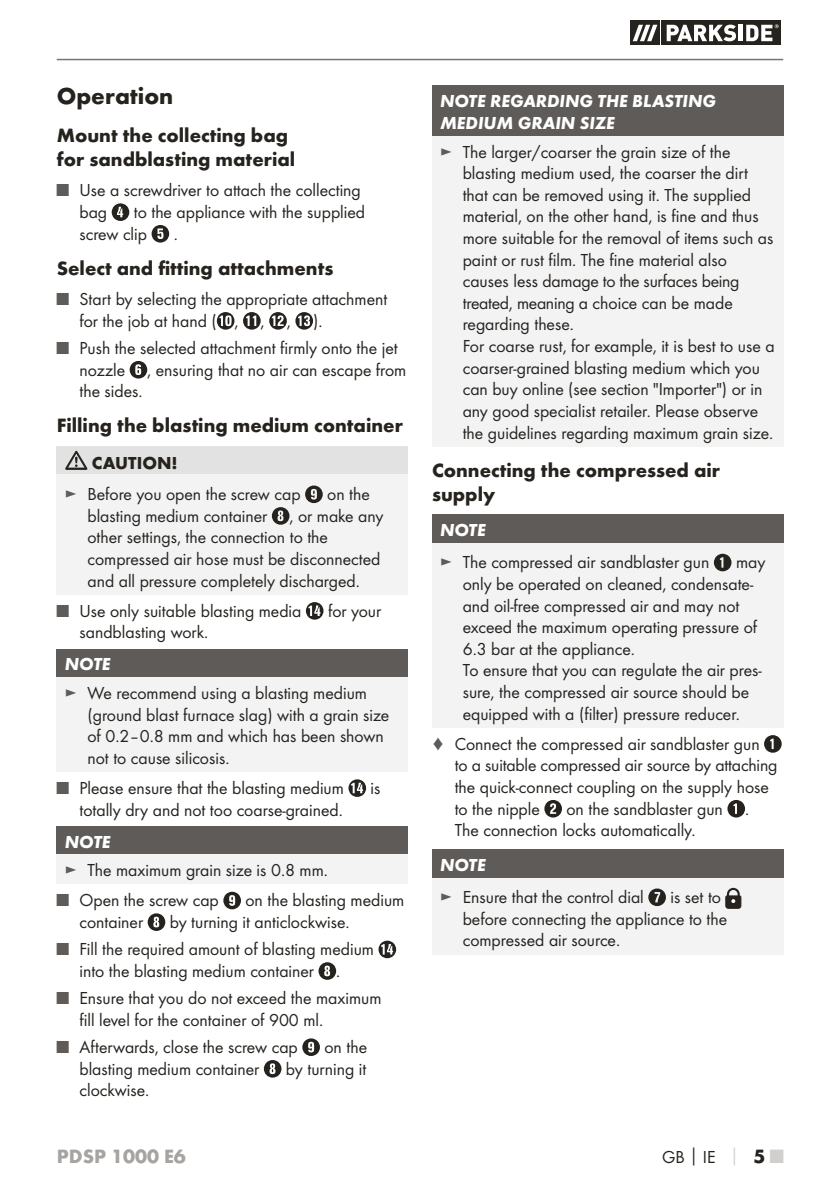
<style>
.page{position:relative;width:840px;height:1191px;background:#fff}
.page>*{position:absolute;margin:0;border:0;box-sizing:border-box;transform-origin:0 0}
.t1{font:700 24px "Futura";color:#26231f}
.t2{font:700 20px/24px "Futura";color:#26231f}
.t3{font:700 20px "Futura";color:#a7a3a1}
.t4{font:18px/21.6px "Futura Boo";color:#26231f}
.t5{font:italic 700 18px/21.6px "Futura";color:#fff}
.t6{font:700 18px "Futura";color:#26231f}
.s1{color:#5f5b58}
.s2{font-family:"Futura";font-weight:700}
.s3{font-family:"Futura";font-weight:700;color:#d1cfce}
.s4{font-family:"Futura";font-weight:700;font-size:20px}
.s5{font-family:"Futura";font-weight:700;font-size:20px;color:#d1cfce}
</style>
<div class="page">
<hr style="left:57px;top:59px;width:725px;height:1px;background:#787472">
<div style="left:630px;top:21px;width:29px;height:24px;background:#26231f"></div>
<div style="left:661px;top:21px;width:119px;height:24px;background:#26231f"></div>
<svg style="left:633px;top:25px;width:24px;height:16px"></svg>
<svg style="left:666px;top:25px;width:69px;height:16px"></svg>
<hr style="left:738px;top:25px;width:4px;height:16px;background:#fff">
<svg style="left:746px;top:24px;width:32px;height:17px"></svg>
<svg style="left:112px;top:203px;width:17px;height:18px"></svg>
<svg style="left:151px;top:225px;width:18px;height:17px"></svg>
<svg style="left:217px;top:312px;width:17px;height:18px"></svg>
<svg style="left:243px;top:312px;width:17px;height:18px"></svg>
<svg style="left:269px;top:312px;width:18px;height:18px"></svg>
<svg style="left:295px;top:312px;width:18px;height:18px"></svg>
<svg style="left:130px;top:361px;width:17px;height:17px"></svg>
<div style="left:57px;top:446px;width:351px;height:28px;background:#e3e2e2"></div>
<div style="left:57px;top:474px;width:351px;height:120px;background:#f3f3f4"></div>
<svg style="left:65px;top:451px;width:22px;height:19px"></svg>
<svg style="left:305px;top:485px;width:17px;height:18px"></svg>
<svg style="left:272px;top:507px;width:17px;height:18px"></svg>
<svg style="left:306px;top:602px;width:17px;height:17px"></svg>
<div style="left:57px;top:649px;width:351px;height:28px;background:#5f5b58"></div>
<div style="left:57px;top:677px;width:351px;height:95px;background:#f3f3f4"></div>
<svg style="left:348px;top:779px;width:18px;height:18px"></svg>
<div style="left:57px;top:826px;width:351px;height:28px;background:#5f5b58"></div>
<div style="left:57px;top:854px;width:351px;height:30px;background:#f3f3f4"></div>
<svg style="left:223px;top:891px;width:18px;height:18px"></svg>
<svg style="left:148px;top:913px;width:17px;height:18px"></svg>
<svg style="left:378px;top:940px;width:18px;height:18px"></svg>
<svg style="left:318px;top:962px;width:18px;height:17px"></svg>
<svg style="left:302px;top:1038px;width:18px;height:18px"></svg>
<svg style="left:264px;top:1060px;width:17px;height:17px"></svg>
<div style="left:432px;top:85px;width:350px;height:51px;background:#5f5b58"></div>
<div style="left:432px;top:136px;width:350px;height:310px;background:#f3f3f4"></div>
<div style="left:432px;top:514px;width:350px;height:29px;background:#5f5b58"></div>
<div style="left:432px;top:543px;width:350px;height:184px;background:#f3f3f4"></div>
<svg style="left:713px;top:554px;width:18px;height:17px"></svg>
<svg style="left:764px;top:735px;width:17px;height:17px"></svg>
<svg style="left:544px;top:800px;width:17px;height:17px"></svg>
<svg style="left:727px;top:800px;width:17px;height:17px"></svg>
<div style="left:432px;top:850px;width:350px;height:28px;background:#5f5b58"></div>
<div style="left:432px;top:878px;width:350px;height:76px;background:#f3f3f4"></div>
<svg style="left:648px;top:888px;width:17px;height:18px"></svg>
<svg style="left:725px;top:888px;width:15px;height:20px"></svg>
<div style="left:728px;top:896px;width:9px;height:9px;border:2px solid #26231f;border-radius:50%"></div>
<h1 class="t1" style="left:57px;top:86px;width:118px">Operation</h1>
<p class="t2" style="left:57px;top:125px;width:240px">Mount the collecting bag for sandblasting material</p>
<p class="t4" style="left:79px;top:180px;width:283px;text-indent:-23px"><span class="s1">■</span> Use a screwdriver to attach the collecting bag</p>
<p class="t4" style="left:79px;top:202px;width:287px;text-indent:54px">to the appliance with the supplied screw clip</p>
<p class="t4" style="left:173px;top:224px;width:6px">.</p>
<p class="t2" style="left:57px;top:257px;width:278px">Select and fitting attachments</p>
<p class="t4" style="left:79px;top:289px;width:309px;text-indent:-23px"><span class="s1">■</span> Start by selecting the appropriate attachment for the job at hand ( , , , ).</p>
<p class="t4" style="left:79px;top:338px;width:328px;text-indent:-23px"><span class="s1">■</span> Push the selected attachment firmly onto the jet nozzle , ensuring that no air can escape from the sides.</p>
<p class="t2" style="left:57px;top:415px;width:347px">Filling the blasting medium container</p>
<p class="t6" style="left:92px;top:455px;width:87px">CAUTION!</p>
<p class="t4" style="left:65px;top:484px;width:237px"><span class="s1">►</span> Before you open the screw cap</p>
<p class="t4" style="left:87px;top:484px;width:297px;text-indent:240px">on the blasting medium container , or make any other settings, the connection to the compressed air hose must be disconnected and all pressure completely discharged.</p>
<p class="t4" style="left:57px;top:600px;width:246px"><span class="s1">■</span> Use only suitable blasting media</p>
<p class="t4" style="left:328px;top:600px;width:55px">for your</p>
<p class="t4" style="left:79px;top:622px;width:130px">sandblasting work.</p>
<p class="t5" style="left:65px;top:656px;width:47px">NOTE</p>
<p class="t4" style="left:87px;top:683px;width:303px;text-indent:-23px"><span class="s1">►</span> We recommend using a blasting medium (ground blast furnace slag) with a grain size of 0.2–0.8 mm and which has been shown not to cause silicosis.</p>
<p class="t4" style="left:57px;top:778px;width:288px"><span class="s1">■</span> Please ensure that the blasting medium</p>
<p class="t4" style="left:370px;top:778px;width:11px">is</p>
<p class="t4" style="left:79px;top:799px;width:265px">totally dry and not too coarse-grained.</p>
<p class="t5" style="left:65px;top:833px;width:47px">NOTE</p>
<p class="t4" style="left:65px;top:860px;width:264px"><span class="s1">►</span> The maximum grain size is 0.8 mm.</p>
<p class="t4" style="left:57px;top:890px;width:163px"><span class="s1">■</span> Open the screw cap</p>
<p class="t4" style="left:245px;top:890px;width:160px">on the blasting medium</p>
<p class="t4" style="left:79px;top:912px;width:65px">container</p>
<p class="t4" style="left:170px;top:912px;width:181px">by turning it anticlockwise.</p>
<p class="t4" style="left:79px;top:939px;width:296px;text-indent:-23px"><span class="s1">■</span> Fill the required amount of blasting medium into the blasting medium container .</p>
<p class="t4" style="left:79px;top:988px;width:303px;text-indent:-23px"><span class="s1">■</span> Ensure that you do not exceed the maximum fill level for the container of 900 ml.</p>
<p class="t4" style="left:57px;top:1037px;width:242px"><span class="s1">■</span> Afterwards, close the screw cap</p>
<p class="t4" style="left:324px;top:1037px;width:44px">on the</p>
<p class="t4" style="left:79px;top:1058px;width:181px">blasting medium container</p>
<p class="t4" style="left:286px;top:1058px;width:82px">by turning it</p>
<p class="t4" style="left:79px;top:1080px;width:71px">clockwise.</p>
<p class="t5" style="left:440px;top:92px;width:277px">NOTE REGARDING THE BLASTING<br>MEDIUM GRAIN SIZE</p>
<p class="t4" style="left:462px;top:142px;width:313px;text-indent:-23px"><span class="s1">►</span> The larger/coarser the grain size of the blasting medium used, the coarser the dirt that can be removed using it. The supplied material, on the other hand, is fine and thus more suitable for the removal of items such as paint or rust film. The fine material also causes less damage to the surfaces being treated, meaning a choice can be made regarding these.<br>For coarse rust, for example, it is best to use a coarser-grained blasting medium which you can buy online (see section "Importer") or in any good specialist retailer. Please observe the guidelines regarding maximum grain size.</p>
<p class="t2" style="left:432px;top:459px;width:289px">Connecting the compressed air supply</p>
<p class="t5" style="left:440px;top:521px;width:47px">NOTE</p>
<p class="t4" style="left:440px;top:552px;width:271px"><span class="s1">►</span> The compressed air sandblaster gun</p>
<p class="t4" style="left:462px;top:552px;width:304px;text-indent:273px">may only be operated on cleaned, condensate&shy;and oil-free compressed air and may not exceed the maximum operating pressure of 6.3 bar at the appliance.<br>To ensure that you can regulate the air pres&shy;sure, the compressed air source should be equipped with a (filter) pressure reducer.</p>
<p class="t4" style="left:454px;top:733px;width:324px;text-indent:-23px"><span class="s1">♦</span> Connect the compressed air sandblaster gun<br>to a suitable compressed air source by attaching the quick-connect coupling on the supply hose to the nipple</p>
<p class="t4" style="left:454px;top:798px;width:296px;text-indent:112px">on the sandblaster gun .<br>The connection locks automatically.</p>
<p class="t5" style="left:440px;top:856px;width:47px">NOTE</p>
<p class="t4" style="left:440px;top:887px;width:205px"><span class="s1">►</span> Ensure that the control dial</p>
<p class="t4" style="left:462px;top:887px;width:266px;text-indent:208px">is set to before connecting the appliance to the compressed air source.</p>
<p class="t3" style="left:57px;top:1147px;width:131px">PDSP 1000 E6</p>
<p class="t4" style="left:661px;top:1146px;width:123px">GB<span class="s2">│</span>IE <span class="s3">│</span> <span class="s4">5</span> <span class="s5">■</span></p>
</div>
